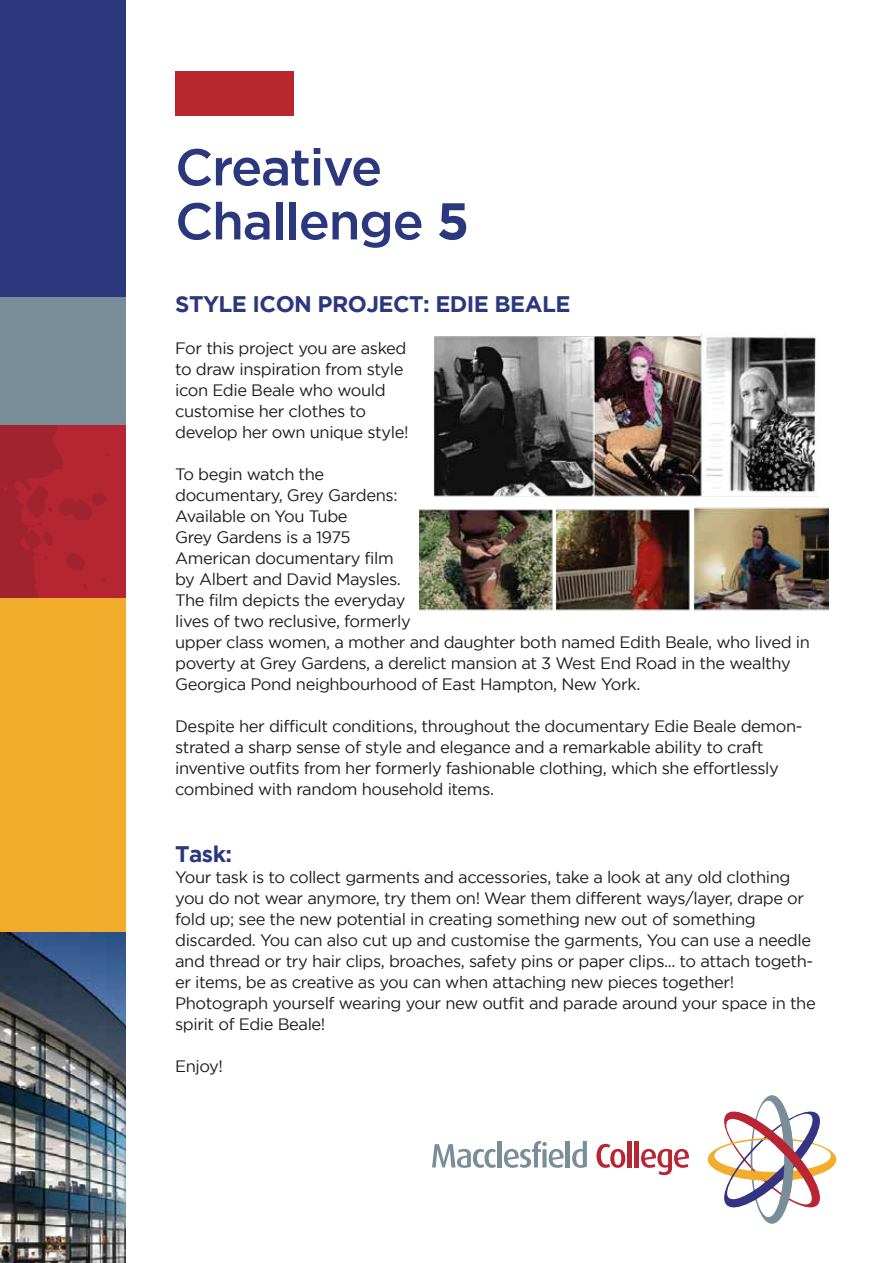
<style>
.page{position:relative;width:893px;height:1263px;background:#fff}
.page>*{position:absolute;margin:0;border:0;box-sizing:border-box;transform-origin:0 0}
.t1{font:500 51.6px/54px "Gotham";letter-spacing:-.025em;color:#2b387d}
.t2{font:700 22.5px "Gotham";letter-spacing:-.025em;color:#2b387d}
.t3{font:16.5px/21px "Gotham";letter-spacing:-.025em;color:#1d1d1b}
.s1{font-weight:700}
</style>
<div class="page">
<div style="left:175px;top:71px;width:118px;height:44px;background:#b8272e"></div>
<svg style="left:708px;top:1095px;width:128px;height:129px"></svg>
<svg style="left:432px;top:1144px;width:64px;height:24px"></svg>
<hr style="left:498px;top:1141px;width:4px;height:26px;background:#798e99">
<svg style="left:504px;top:1140px;width:60px;height:28px"></svg>
<hr style="left:566px;top:1141px;width:4px;height:26px;background:#798e99">
<svg style="left:572px;top:1141px;width:15px;height:27px"></svg>
<svg style="left:596px;top:1144px;width:29px;height:24px"></svg>
<div style="left:627px;top:1141px;width:5px;height:26px;background:#b72632"></div>
<hr style="left:635px;top:1141px;width:4px;height:26px;background:#b72632">
<svg style="left:641px;top:1149px;width:48px;height:26px"></svg>
<img style="left:0;top:932px;width:125px;height:331px">
<div style="left:0;top:0;width:125px;height:437px;background:#2b387d"></div>
<div style="left:0;top:380px;width:125px;height:504px;background:#b62532"></div>
<div style="left:0;top:297px;width:125px;height:128px;background:#798d98"></div>
<div style="left:0;top:599px;width:125px;height:333px;background:#f2ac2c"></div>
<svg style="left:0;top:425px;width:109px;height:173px"></svg>
<img style="left:419px;top:333px;width:410px;height:278px">
<h1 class="t1" style="left:175px;top:139px;width:296px">Creative<br>Challenge <span class="s1">5</span></h1>
<h2 class="t2" style="left:175px;top:291px;width:397px">STYLE ICON PROJECT: EDIE BEALE</h2>
<p class="t3" style="left:175px;top:337px;width:235px">For this project you are asked to draw inspiration from style icon Edie Beale who would customise her clothes to develop her own unique style!</p>
<p class="t3" style="left:175px;top:463px;width:636px">To begin watch the<br>documentary, Grey Gardens:<br>Available on You Tube<br>Grey Gardens is a 1975<br>American documentary film<br>by Albert and David Maysles.<br>The film depicts the everyday<br>lives of two reclusive, formerly<br>upper class women, a mother and daughter both named Edith Beale, who lived in poverty at Grey Gardens, a derelict mansion at 3 West End Road in the wealthy Georgica Pond neighbourhood of East Hampton, New York.</p>
<p class="t3" style="left:175px;top:715px;width:629px">Despite her difficult conditions, throughout the documentary Edie Beale demon&shy;strated a sharp sense of style and elegance and a remarkable ability to craft inventive outfits from her formerly fashionable clothing, which she effortlessly combined with random household items.</p>
<h2 class="t2" style="left:175px;top:841px;width:58px">Task:</h2>
<p class="t3" style="left:175px;top:867px;width:642px">Your task is to collect garments and accessories, take a look at any old clothing you do not wear anymore, try them on! Wear them different ways/layer, drape or fold up; see the new potential in creating something new out of something discarded. You can also cut up and customise the garments, You can use a needle and thread or try hair clips, broaches, safety pins or paper clips... to attach togeth&shy;er items, be as creative as you can when attaching new pieces together!<br>Photograph yourself wearing your new outfit and parade around your space in the spirit of Edie Beale!</p>
<p class="t3" style="left:175px;top:1056px;width:49px">Enjoy!</p>
</div>
